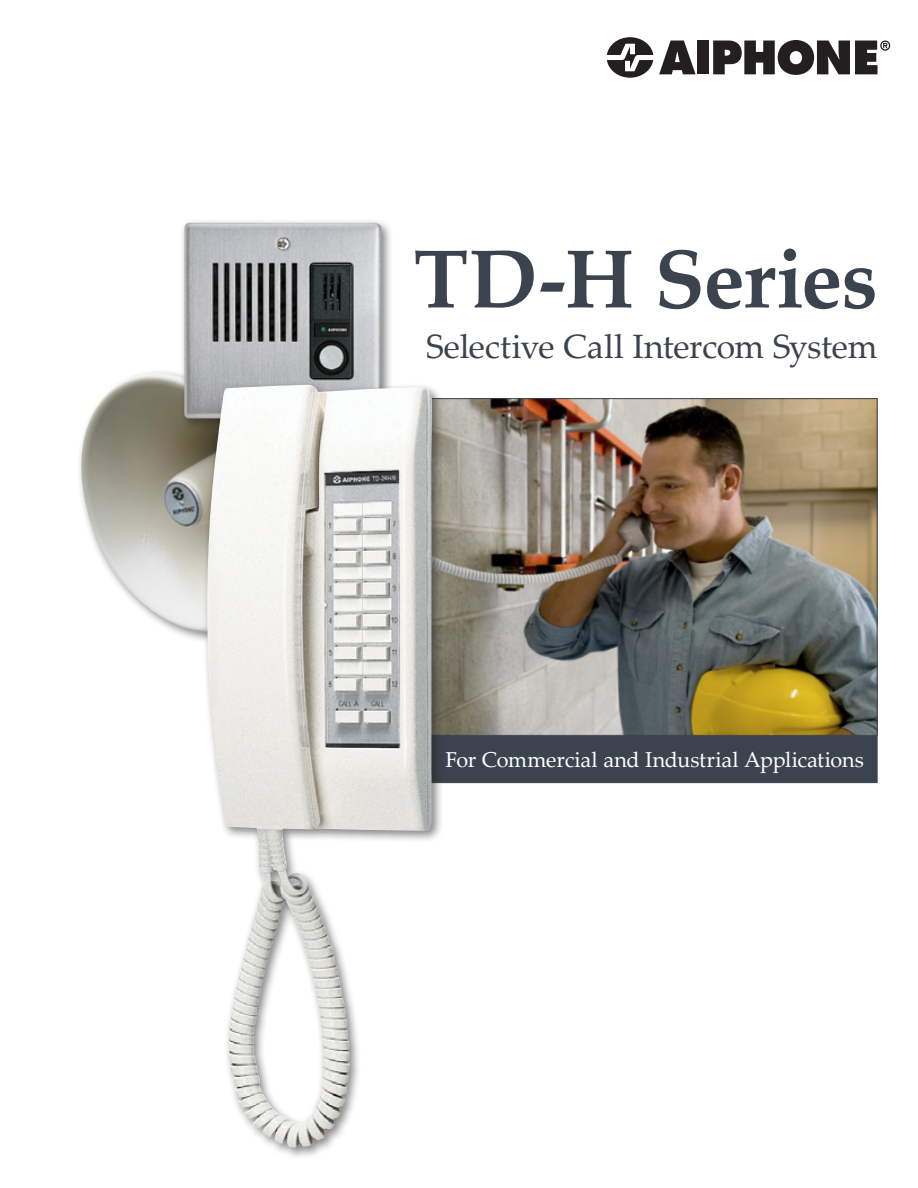
<style>
.page{position:relative;width:918px;height:1188px;background:#fff}
.page>*{position:absolute;margin:0;border:0;box-sizing:border-box;transform-origin:0 0}
.t1{font:700 82.35px "Palatino Linotype";letter-spacing:-.015em;color:#3b434e}
.t2{font:33.75px "Palatino Linotype";letter-spacing:-.01em;color:#3b434e}
.t3{font:21.6px "Palatino Linotype";letter-spacing:-.01em;color:#fff}
</style>
<div class="page">
<div style="left:284px;top:729px;width:594px;height:54px;background:#3b434e"></div>
<img style="left:444px;top:398px;width:434px;height:338px">
<svg style="left:607px;top:37px;width:46px;height:41px"></svg>
<svg style="left:659px;top:41px;width:37px;height:33px"></svg>
<div style="left:697px;top:41px;width:12px;height:33px;background:#231f20"></div>
<svg style="left:713px;top:40px;width:177px;height:35px"></svg>
<img style="left:79px;top:373px;width:124px;height:267px">
<div style="left:180px;top:219px;width:213px;height:211px;background:#231f20;opacity:.54"></div>
<img style="left:184px;top:223px;width:198px;height:195px">
<div style="left:203px;top:381px;width:241px;height:778px;background:#231f20;opacity:.54"></div>
<img style="left:207px;top:385px;width:99px;height:759px">
<h1 class="t1" style="left:414px;top:221px;width:465px">TD-H Series</h1>
<h2 class="t2" style="left:426px;top:322px;width:453px">Selective Call Intercom System</h2>
<p class="t3" style="left:446px;top:744px;width:420px">For Commercial and Industrial Applications</p>
</div>
